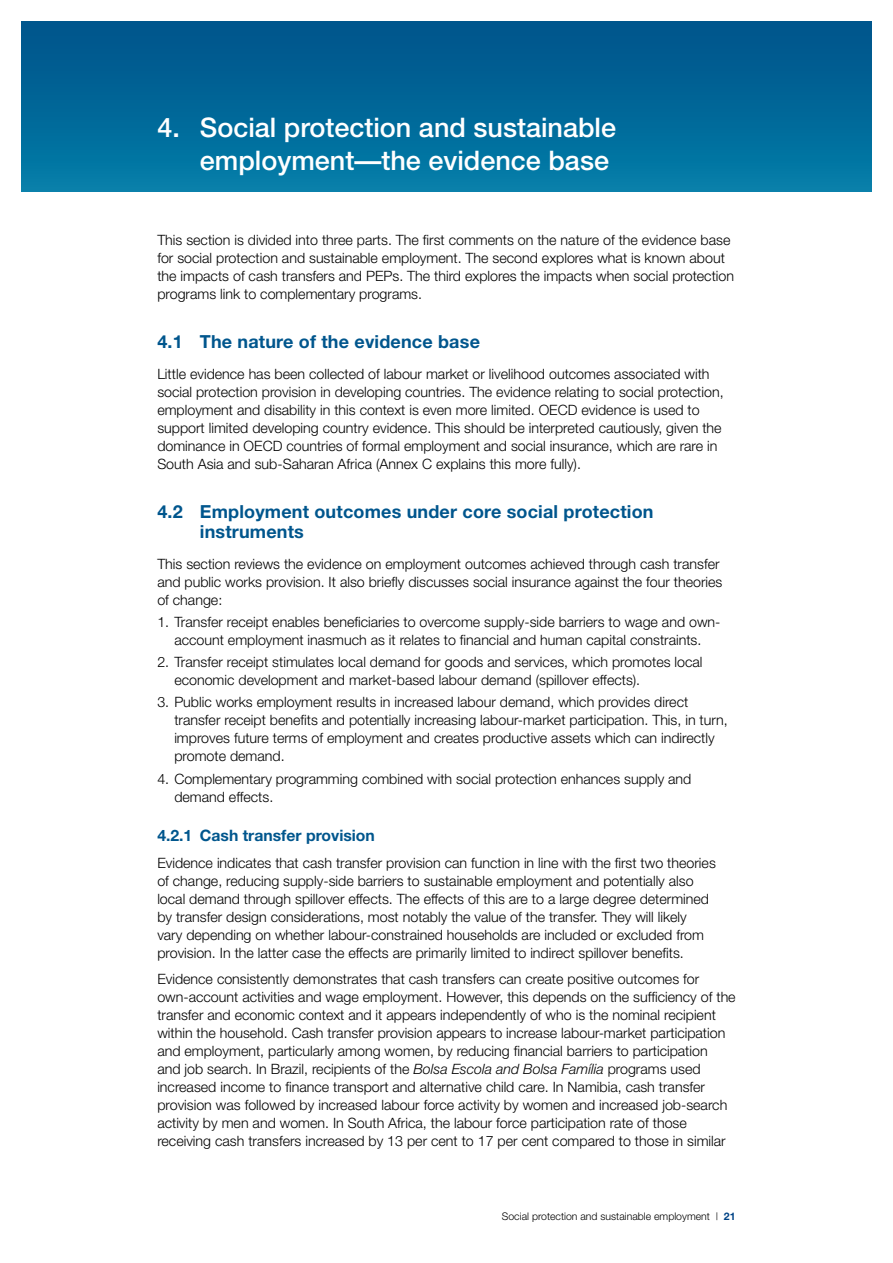
<style>
.page{position:relative;width:893px;height:1263px;background:#fff}
.page>*{position:absolute;margin:0;border:0;box-sizing:border-box;transform-origin:0 0}
.t1{font:500 27px/33px "Helvetica Neue";color:#fff;text-align:right}
.t2{font:700 18px/19.5px "Helvetica Neue";letter-spacing:.01em;color:#00568d}
.t3{font:700 15.75px "Helvetica Neue";color:#00568d}
.body{font:300 14.25px/18px "Helvetica Neue";color:#000}
.t4{font:300 10.5px "Helvetica Neue";color:#000}
.s1{font-style:italic}
.s2{font-weight:700;color:#014386}
</style>
<div class="page">
<div style="left:21px;top:21px;width:851px;height:170px;background:linear-gradient(to bottom,#005289,#037da8)"></div>
<p class="t1" style="left:157px;top:111px;width:460px">4. Social protection and sustainable employment—the evidence base</p>
<p class="body" style="left:157px;top:231px;width:578px">This section is divided into three parts. The first comments on the nature of the evidence base for social protection and sustainable employment. The second explores what is known about the impacts of cash transfers and PEPs. The third explores the impacts when social protection programs link to complementary programs.</p>
<p class="t2" style="left:157px;top:332px;width:324px">4.1 The nature of the evidence base</p>
<p class="body" style="left:157px;top:365px;width:568px">Little evidence has been collected of labour market or livelihood outcomes associated with social protection provision in developing countries. The evidence relating to social protection, employment and disability in this context is even more limited. OECD evidence is used to support limited developing country evidence. This should be interpreted cautiously, given the dominance in OECD countries of formal employment and social insurance, which are rare in South Asia and sub-Saharan Africa (Annex C explains this more fully).</p>
<p class="t2" style="left:200px;top:502px;width:455px;text-indent:-43px">4.2 Employment outcomes under core social protection instruments</p>
<p class="body" style="left:157px;top:554px;width:567px">This section reviews the evidence on employment outcomes achieved through cash transfer and public works provision. It also briefly discusses social insurance against the four theories of change:</p>
<p class="body" style="left:157px;top:613px;width:565px;text-align:center">1. Transfer receipt enables beneficiaries to overcome supply-side barriers to wage and own&shy;account employment inasmuch as it relates to financial and human capital constraints.</p>
<p class="body" style="left:174px;top:653px;width:530px;text-indent:-17px">2. Transfer receipt stimulates local demand for goods and services, which promotes local economic development and market-based labour demand (spillover effects).</p>
<p class="body" style="left:174px;top:693px;width:555px;text-indent:-17px">3. Public works employment results in increased labour demand, which provides direct transfer receipt benefits and potentially increasing labour-market participation. This, in turn, improves future terms of employment and creates productive assets which can indirectly promote demand.</p>
<p class="body" style="left:174px;top:769px;width:519px;text-indent:-17px">4. Complementary programming combined with social protection enhances supply and demand effects.</p>
<p class="t3" style="left:157px;top:826px;width:219px">4.2.1 Cash transfer provision</p>
<p class="body" style="left:157px;top:853px;width:560px">Evidence indicates that cash transfer provision can function in line with the first two theories of change, reducing supply-side barriers to sustainable employment and potentially also local demand through spillover effects. The effects of this are to a large degree determined by transfer design considerations, most notably the value of the transfer. They will likely<br>vary depending on whether labour-constrained households are included or excluded from provision. In the latter case the effects are primarily limited to indirect spillover benefits.</p>
<p class="body" style="left:157px;top:970px;width:580px">Evidence consistently demonstrates that cash transfers can create positive outcomes for own-account activities and wage employment. However, this depends on the sufficiency of the transfer and economic context and it appears independently of who is the nominal recipient within the household. Cash transfer provision appears to increase labour-market participation and employment, particularly among women, by reducing financial barriers to participation<br>and job search. In Brazil, recipients of the <span class="s1">Bolsa Escola and Bolsa Família</span> programs used increased income to finance transport and alternative child care. In Namibia, cash transfer provision was followed by increased labour force activity by women and increased job-search activity by men and women. In South Africa, the labour force participation rate of those receiving cash transfers increased by 13 per cent to 17 per cent compared to those in similar</p>
<p class="t4" style="left:502px;top:1210px;width:235px">Social protection and sustainable employment | <span class="s2">21</span></p>
</div>
